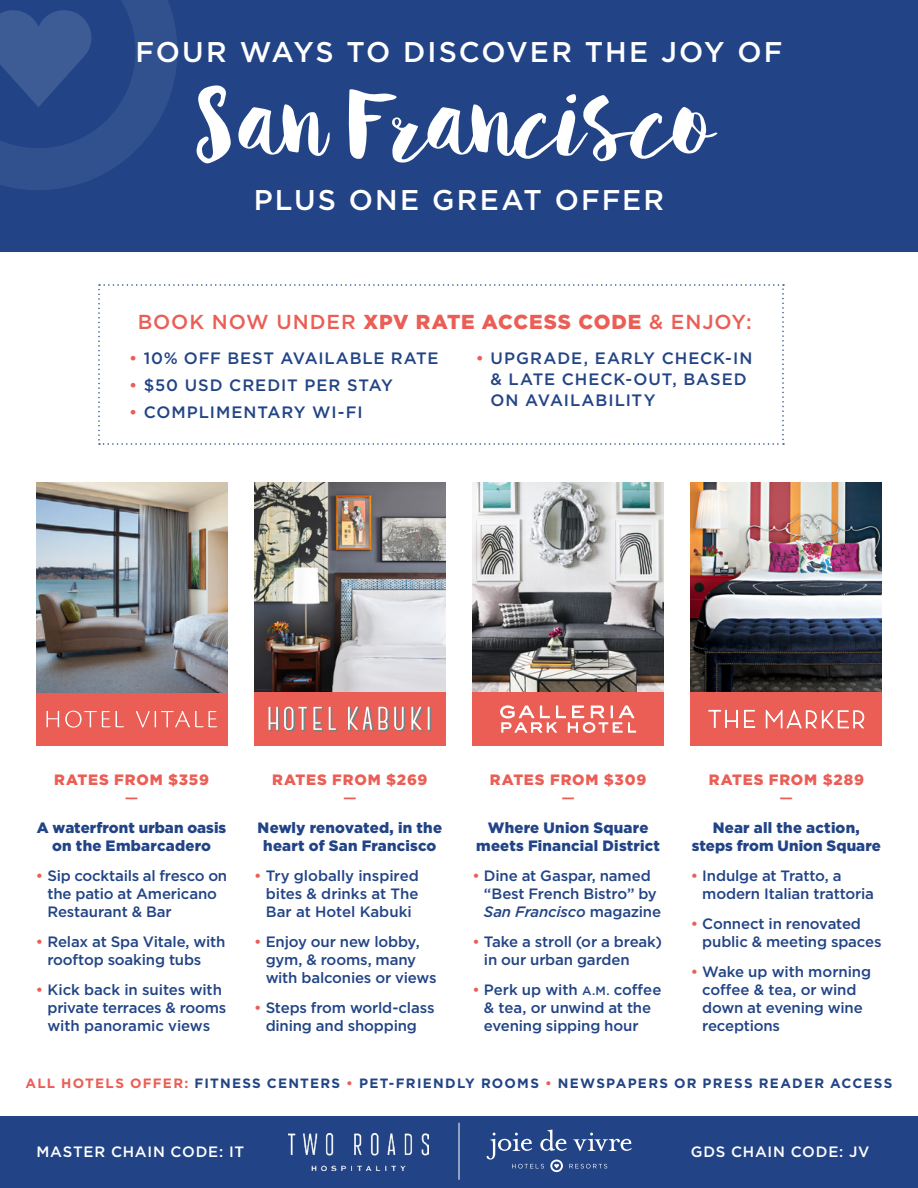
<style>
.page{position:relative;width:918px;height:1188px;background:#fff}
.page>*{position:absolute;margin:0;border:0;box-sizing:border-box;transform-origin:0 0}
.t1{font:95.25px "Helena";letter-spacing:-.05em;color:#fff}
.t2{font:500 28.5px "Gotham";letter-spacing:.075em;color:#fff}
.t3{font:500 20.25px "Gotham";letter-spacing:.045em;color:#ea5e55}
.t4{font:500 16.5px/21px "Gotham";letter-spacing:.055em;color:#224486}
.t5{font:500 15px/18px "Gotham";letter-spacing:-.01em;color:#224486}
.t6{font:900 15px/18px "Gotham";letter-spacing:.01em;color:#224486;text-align:center}
.t7{font:900 15px "Gotham";letter-spacing:.055em;color:#ea5e55}
.t8{font:500 15px "Gotham";letter-spacing:.05em;color:#fff}
.t9{font:500 15px "Gotham";color:#ea5e55}
.t10{font:700 13.5px "Gotham";letter-spacing:.09em;color:#224486}
.s1{font-weight:900}
.s2{color:#ea5e55}
.s3{font-style:italic}
.s4{font-size:12px}
</style>
<div class="page">
<img style="left:691px;top:482px;width:191px;height:210px">
<div style="left:691px;top:692px;width:191px;height:54px;background:#ea5e55"></div>
<div style="left:0;top:0;width:918px;height:252px;background:#224486"></div>
<div style="left:0;top:1116px;width:918px;height:72px;background:#224486"></div>
<svg style="left:0;top:0;width:177px;height:190px"></svg>
<svg style="left:487px;top:1130px;width:145px;height:42px"></svg>
<svg style="left:765px;top:710px;width:100px;height:19px"></svg>
<svg style="left:708px;top:710px;width:47px;height:18px"></svg>
<img style="left:472px;top:482px;width:192px;height:210px">
<div style="left:472px;top:692px;width:192px;height:54px;background:#ea5e55"></div>
<svg style="left:500px;top:706px;width:136px;height:27px"></svg>
<img style="left:254px;top:482px;width:192px;height:210px">
<div style="left:254px;top:692px;width:192px;height:54px;background:#ea5e55"></div>
<svg style="left:268px;top:706px;width:70px;height:26px"></svg>
<svg style="left:348px;top:707px;width:83px;height:25px"></svg>
<div style="left:36px;top:692px;width:191px;height:54px;background:#ea5e55"></div>
<svg style="left:46px;top:711px;width:13px;height:16px"></svg>
<svg style="left:65px;top:711px;width:59px;height:17px"></svg>
<svg style="left:136px;top:711px;width:81px;height:17px"></svg>
<img style="left:36px;top:482px;width:191px;height:210px">
<svg style="left:98px;top:284px;width:686px;height:161px"></svg>
<div style="left:129px;top:313px;width:631px;height:16px;background:#fff"></div>
<img style="left:288px;top:1134px;width:140px;height:36px">
<hr style="left:459px;top:1123px;width:1px;height:57px;background:#fff">
<h2 class="t2" style="left:135px;top:33px;width:649px">FOUR WAYS TO DISCOVER THE JOY OF</h2>
<h1 class="t1" style="left:196px;top:68px;width:522px">San Francisco</h1>
<h2 class="t2" style="left:254px;top:181px;width:412px">PLUS ONE GREAT OFFER</h2>
<h3 class="t3" style="left:138px;top:308px;width:615px">BOOK NOW UNDER <span class="s1">XPV RATE ACCESS CODE</span> &amp; ENJOY:</h3>
<p class="t4" style="left:129px;top:348px;width:311px"><span class="s2">•</span> 10% OFF BEST AVAILABLE RATE</p>
<p class="t4" style="left:129px;top:375px;width:266px"><span class="s2">•</span> $50 USD CREDIT PER STAY</p>
<p class="t4" style="left:129px;top:402px;width:235px"><span class="s2">•</span> COMPLIMENTARY WI-FI</p>
<p class="t4" style="left:491px;top:348px;width:263px;text-indent:-15px"><span class="s2">•</span> UPGRADE, EARLY CHECK-IN &amp; LATE CHECK-OUT, BASED<br>ON AVAILABILITY</p>
<p class="t7" style="left:54px;top:770px;width:156px">RATES FROM $359</p>
<p class="t9" style="left:125px;top:788px;width:15px">—</p>
<p class="t6" style="left:37px;top:819px;width:191px">A waterfront urban oasis on the Embarcadero</p>
<p class="t5" style="left:47px;top:867px;width:181px;text-indent:-11px"><span class="s2">•</span> Sip cocktails al fresco on the patio at Americano<br>Restaurant &amp; Bar</p>
<p class="t5" style="left:47px;top:933px;width:180px;text-indent:-11px"><span class="s2">•</span> Relax at Spa Vitale, with rooftop soaking tubs</p>
<p class="t5" style="left:48px;top:981px;width:180px;text-indent:-12px"><span class="s2">•</span> Kick back in suites with private terraces &amp; rooms with panoramic views</p>
<p class="t7" style="left:272px;top:770px;width:157px">RATES FROM $269</p>
<p class="t9" style="left:343px;top:788px;width:15px">—</p>
<p class="t6" style="left:258px;top:819px;width:186px">Newly renovated, in the heart of San Francisco</p>
<p class="t5" style="left:266px;top:867px;width:154px;text-align:justify;text-indent:-12px"><span class="s2">•</span> Try globally inspired bites &amp; drinks at The Bar at Hotel Kabuki</p>
<p class="t5" style="left:266px;top:933px;width:172px;text-indent:-11px"><span class="s2">•</span> Enjoy our new lobby, gym, &amp; rooms, many with balconies or views</p>
<p class="t5" style="left:254px;top:999px;width:182px;text-align:center"><span class="s2">•</span> Steps from world-class dining and shopping</p>
<p class="t7" style="left:490px;top:770px;width:158px">RATES FROM $309</p>
<p class="t9" style="left:561px;top:788px;width:15px">—</p>
<p class="t6" style="left:476px;top:819px;width:185px">Where Union Square meets Financial District</p>
<p class="t5" style="left:484px;top:867px;width:179px;text-indent:-11px"><span class="s2">•</span> Dine at Gaspar, named “Best French Bistro” by<br><span class="s3">San Francisco</span> magazine</p>
<p class="t5" style="left:484px;top:933px;width:180px;text-indent:-11px"><span class="s2">•</span> Take a stroll (or a break) in our urban garden</p>
<p class="t5" style="left:484px;top:981px;width:179px;text-indent:-11px"><span class="s2">•</span> Perk up with <span class="s4">A.M.</span> coffee &amp; tea, or unwind at the evening sipping hour</p>
<p class="t7" style="left:709px;top:770px;width:157px">RATES FROM $289</p>
<p class="t9" style="left:780px;top:788px;width:15px">—</p>
<p class="t6" style="left:692px;top:819px;width:191px">Near all the action, steps from Union Square</p>
<p class="t5" style="left:702px;top:867px;width:173px;text-indent:-12px"><span class="s2">•</span> Indulge at Tratto, a modern Italian trattoria</p>
<p class="t5" style="left:702px;top:915px;width:181px;text-indent:-12px"><span class="s2">•</span> Connect in renovated public &amp; meeting spaces</p>
<p class="t5" style="left:702px;top:963px;width:171px;text-indent:-11px"><span class="s2">•</span> Wake up with morning coffee &amp; tea, or wind down at evening wine receptions</p>
<p class="t10" style="left:26px;top:1074px;width:868px"><span class="s2">ALL HOTELS OFFER:</span> FITNESS CENTERS <span class="s2">•</span> PET-FRIENDLY ROOMS <span class="s2">•</span> NEWSPAPERS OR PRESS READER ACCESS</p>
<p class="t8" style="left:36px;top:1141px;width:209px">MASTER CHAIN CODE: IT</p>
<p class="t8" style="left:691px;top:1141px;width:180px">GDS CHAIN CODE: JV</p>
</div>
